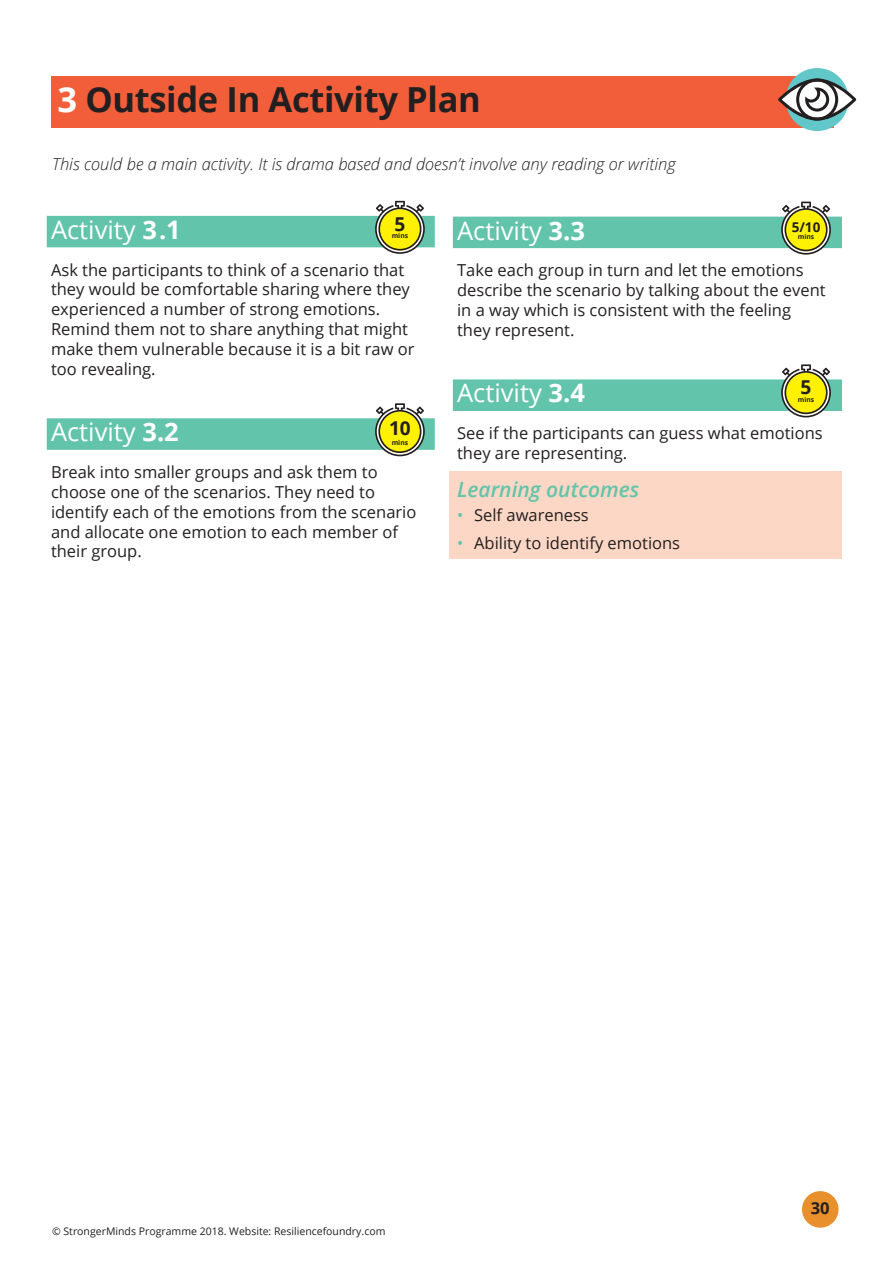
<style>
.page{position:relative;width:893px;height:1263px;background:#fff}
.page>*{position:absolute;margin:0;border:0;box-sizing:border-box;transform-origin:0 0}
.t1{font:700 34.5px "Open Sans";letter-spacing:-.01em;color:#231f20}
.t2{font:25.5px "Open Sans";color:#fff}
.t3{font:italic 600 21px "Open Sans";color:#62c4aa}
.t4{font:700 19.2px "Open Sans";color:#231f20}
.t5{font:16.5px/19.8px "Open Sans";color:#231f20}
.t6{font:italic 300 16.5px "Open Sans";color:#231f20}
.t7{font:700 16.5px "Open Sans";color:#231f20}
.t8{font:700 13.5px "Open Sans";color:#231f20}
.t9{font:10.5px "Open Sans";color:#231f20}
.t10{font:700 6.75px "Open Sans";color:#231f20}
.s1{color:#fff}
.s2{font-weight:700}
.s3{color:#62c4aa}
</style>
<div class="page">
<div style="left:51px;top:76px;width:782px;height:51px;background:#f15e39"></div>
<div style="left:802px;top:1191px;width:36px;height:37px;background:#e8902c;border-radius:50%"></div>
<div style="left:786px;top:68px;width:63px;height:63px;background:#62c7c9;border-radius:50%"></div>
<svg style="left:778px;top:79px;width:78px;height:42px"></svg>
<div style="left:449px;top:471px;width:392px;height:87px;background:#fcd7c5"></div>
<div style="left:47px;top:216px;width:388px;height:31px;background:#62c4aa"></div>
<div style="left:47px;top:418px;width:388px;height:32px;background:#62c4aa"></div>
<svg style="left:375px;top:200px;width:50px;height:54px"></svg>
<svg style="left:375px;top:403px;width:50px;height:53px"></svg>
<div style="left:453px;top:217px;width:389px;height:31px;background:#62c4aa"></div>
<div style="left:453px;top:379px;width:389px;height:32px;background:#62c4aa"></div>
<svg style="left:781px;top:201px;width:50px;height:54px"></svg>
<svg style="left:781px;top:364px;width:50px;height:53px"></svg>
<h1 class="t1" style="left:57px;top:75px;width:425px"><span class="s1">3</span> Outside In Activity Plan</h1>
<p class="t6" style="left:52px;top:153px;width:625px">This could be a main activity. It is drama based and doesn’t involve any reading or writing</p>
<h2 class="t2" style="left:51px;top:212px;width:131px">Activity <span class="s2">3.1</span></h2>
<p class="t4" style="left:394px;top:210px;width:12px">5</p>
<p class="t10" style="left:392px;top:231px;width:18px">mins</p>
<p class="t5" style="left:51px;top:259px;width:365px">Ask the participants to think of a scenario that they would be comfortable sharing where they experienced a number of strong emotions.<br>Remind them not to share anything that might make them vulnerable because it is a bit raw or too revealing.</p>
<h2 class="t2" style="left:51px;top:415px;width:129px">Activity <span class="s2">3.2</span></h2>
<p class="t4" style="left:389px;top:414px;width:23px">10</p>
<p class="t10" style="left:392px;top:438px;width:18px">mins</p>
<p class="t5" style="left:51px;top:462px;width:367px">Break into smaller groups and ask them to choose one of the scenarios. They need to identify each of the emotions from the scenario and allocate one emotion to each member of their group.</p>
<h2 class="t2" style="left:457px;top:213px;width:129px">Activity <span class="s2">3.3</span></h2>
<p class="t8" style="left:792px;top:217px;width:30px">5/10</p>
<p class="t10" style="left:798px;top:232px;width:18px">mins</p>
<p class="t5" style="left:457px;top:260px;width:370px">Take each group in turn and let the emotions describe the scenario by talking about the event in a way which is consistent with the feeling they represent.</p>
<h2 class="t2" style="left:457px;top:376px;width:129px">Activity <span class="s2">3.4</span></h2>
<p class="t4" style="left:801px;top:374px;width:12px">5</p>
<p class="t10" style="left:798px;top:395px;width:18px">mins</p>
<p class="t5" style="left:457px;top:423px;width:367px">See if the participants can guess what emotions they are representing.</p>
<p class="t3" style="left:457px;top:475px;width:184px">Learning outcomes</p>
<p class="t5" style="left:457px;top:505px;width:133px"><span class="s3">•</span> Self awareness</p>
<p class="t5" style="left:457px;top:533px;width:225px"><span class="s3">•</span> Ability to identify emotions</p>
<p class="t9" style="left:52px;top:1224px;width:335px">© StrongerMinds Programme 2018. Website: Resiliencefoundry.com</p>
<p class="t7" style="left:811px;top:1197px;width:20px">30</p>
</div>
